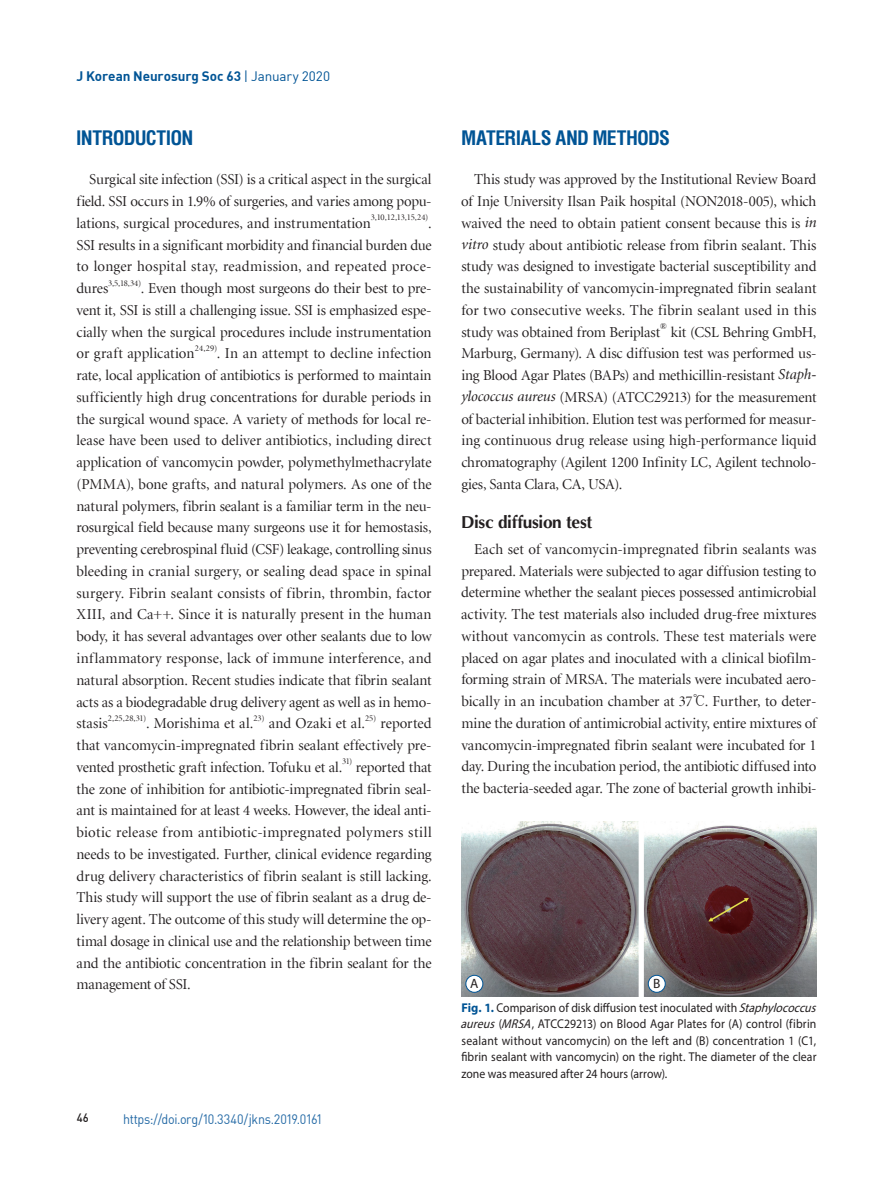
<style>
.page{position:relative;width:893px;height:1191px;background:#fff}
.page>*{position:absolute;margin:0;border:0;box-sizing:border-box;transform-origin:0 0}
.t1{font:700 condensed 19.5px "Helvetica";letter-spacing:-.04em;color:#005495}
.t2{font:700 17.25px "Optima";letter-spacing:-.02em;color:#231f20}
.t3{font:15px/21.8px "Minion LT Display";color:#231f20;text-align:justify}
.t4{font:15px "Minion LT Display";letter-spacing:.02em;color:#231f20}
.t5{font:13.5px "DIN";letter-spacing:-.025em;color:#2369a5;scale:.93 1}
.t6{font:700 13.5px "DIN";letter-spacing:-.005em;color:#005495}
.t7{font:13.5px "Myriad Pro";color:#231f20}
.t8{font:12.75px/16.5px "Myriad Pro";letter-spacing:.01em;color:#231f20;scale:.92 1}
.t9{font:12px "Dinmed";color:#231f20;scale:.93 1}
.t10{font:8.7px "Minion LT Display";letter-spacing:.01em;color:#231f20}
.t11{font:8.7px "Times New Roman";color:#231f20}
.s1{font-weight:400}
.s2{font-family:"Minion LT";font-style:italic}
.s3{font-family:"Adobe Myungjo Std";font-weight:500}
.s4{font-weight:700;color:#005495}
.s5{font-style:italic}
</style>
<div class="page">
<img style="left:461px;top:821px;width:355px;height:175px">
<div style="left:639px;top:818px;width:5px;height:179px;background:#fff"></div>
<div style="left:466px;top:975px;width:17px;height:17px;background:#fff;border-radius:50%"></div>
<div style="left:466px;top:975px;width:17px;height:17px;border:1px solid #005495;border-radius:50%"></div>
<div style="left:648px;top:975px;width:17px;height:17px;background:#fff;border-radius:50%"></div>
<div style="left:648px;top:975px;width:17px;height:17px;border:1px solid #005495;border-radius:50%"></div>
<p class="t6" style="left:76px;top:68px;width:255px">J Korean Neurosurg Soc 63 <span class="s1">| January 2020</span></p>
<h1 class="t1" style="left:76px;top:125px;width:119px">INTRODUCTION</h1>
<p class="t3" style="left:76px;top:169px;width:357px;text-indent:13px">Surgical site infection (SSI) is a critical aspect in the surgical field. SSI occurs in 1.9% of surgeries, and varies among popu&shy;lations, surgical procedures, and instrumentation</p>
<p class="t10" style="left:371px;top:213px;width:59px">3,10,12,13,15,24)</p>
<p class="t3" style="left:76px;top:213px;width:357px;text-indent:352px">.<br>SSI results in a significant morbidity and financial burden due to longer hospital stay, readmission, and repeated proce&shy;dures</p>
<p class="t10" style="left:108px;top:279px;width:35px">3,5,18,34)</p>
<p class="t3" style="left:76px;top:278px;width:357px;text-indent:64px">. Even though most surgeons do their best to pre&shy;vent it, SSI is still a challenging issue. SSI is emphasized espe&shy;cially when the surgical procedures include instrumentation or graft application</p>
<p class="t10" style="left:195px;top:344px;width:24px">24,29)</p>
<p class="t3" style="left:76px;top:343px;width:357px;text-indent:140px">. In an attempt to decline infection rate, local application of antibiotics is performed to maintain sufficiently high drug concentrations for durable periods in the surgical wound space. A variety of methods for local re&shy;lease have been used to deliver antibiotics, including direct application of vancomycin powder, polymethylmethacrylate (PMMA), bone grafts, and natural polymers. As one of the natural polymers, fibrin sealant is a familiar term in the neu&shy;rosurgical field because many surgeons use it for hemostasis, preventing cerebrospinal fluid (CSF) leakage, controlling sinus bleeding in cranial surgery, or sealing dead space in spinal surgery. Fibrin sealant consists of fibrin, thrombin, factor XIII, and Ca++. Since it is naturally present in the human body, it has several advantages over other sealants due to low inflammatory response, lack of immune interference, and natural absorption. Recent studies indicate that fibrin sealant acts as a biodegradable drug delivery agent as well as in hemo&shy;stasis</p>
<p class="t10" style="left:108px;top:714px;width:40px">2,25,28,31)</p>
<p class="t3" style="left:146px;top:713px;width:109px">. Morishima et al.</p>
<p class="t10" style="left:253px;top:714px;width:13px">23)</p>
<p class="t4" style="left:269px;top:716px;width:98px">and Ozaki et al.</p>
<p class="t10" style="left:365px;top:714px;width:13px">25)</p>
<p class="t3" style="left:77px;top:713px;width:357px;text-indent:304px">reported that vancomycin-impregnated fibrin sealant effectively pre&shy;vented prosthetic graft infection. Tofuku et al.</p>
<p class="t10" style="left:342px;top:757px;width:12px">31)</p>
<p class="t3" style="left:76px;top:756px;width:357px;text-indent:279px">reported that the zone of inhibition for antibiotic-impregnated fibrin seal&shy;ant is maintained for at least 4 weeks. However, the ideal anti&shy;biotic release from antibiotic-impregnated polymers still needs to be investigated. Further, clinical evidence regarding drug delivery characteristics of fibrin sealant is still lacking.<br>This study will support the use of fibrin sealant as a drug de&shy;livery agent. The outcome of this study will determine the op&shy;timal dosage in clinical use and the relationship between time and the antibiotic concentration in the fibrin sealant for the management of SSI.</p>
<p class="t9" style="left:77px;top:1109px;width:14px">46</p>
<p class="t5" style="left:123px;top:1110px;width:216px">https://doi.org/10.3340/jkns.2019.0161</p>
<h1 class="t1" style="left:461px;top:125px;width:211px">MATERIALS AND METHODS</h1>
<p class="t3" style="left:461px;top:169px;width:357px;text-indent:13px">This study was approved by the Institutional Review Board of Inje University Ilsan Paik hospital (NON2018-005), which waived the need to obtain patient consent because this is <span class="s2">in vitro</span> study about antibiotic release from fibrin sealant. This study was designed to investigate bacterial susceptibility and the sustainability of vancomycin-impregnated fibrin sealant for two consecutive weeks. The fibrin sealant used in this study was obtained from Beriplast</p>
<p class="t11" style="left:660px;top:320px;width:8px">®</p>
<p class="t3" style="left:461px;top:321px;width:357px;text-indent:209px">kit (CSL Behring GmbH, Marburg, Germany). A disc diffusion test was performed us&shy;ing Blood Agar Plates (BAPs) and methicillin-resistant <span class="s2">Staph&shy;ylococcus aureus</span> (MRSA) (ATCC29213) for the measurement of bacterial inhibition. Elution test was performed for measur&shy;ing continuous drug release using high-performance liquid chromatography (Agilent 1200 Infinity LC, Agilent technolo&shy;gies, Santa Clara, CA, USA).</p>
<p class="t2" style="left:461px;top:511px;width:133px">Disc diffusion test</p>
<p class="t3" style="left:461px;top:539px;width:357px;text-indent:13px">Each set of vancomycin-impregnated fibrin sealants was prepared. Materials were subjected to agar diffusion testing to determine whether the sealant pieces possessed antimicrobial activity. The test materials also included drug-free mixtures without vancomycin as controls. These test materials were placed on agar plates and inoculated with a clinical biofilm&shy;forming strain of MRSA. The materials were incubated aero&shy;bically in an incubation chamber at 37<span class="s3">℃</span>. Further, to deter&shy;mine the duration of antimicrobial activity, entire mixtures of vancomycin-impregnated fibrin sealant were incubated for 1 day. During the incubation period, the antibiotic diffused into the bacteria-seeded agar. The zone of bacterial growth inhibi-</p>
<p class="t7" style="left:470px;top:975px;width:10px">A</p>
<p class="t7" style="left:653px;top:975px;width:9px">B</p>
<p class="t8" style="left:460px;top:999px;width:392px"><span class="s4">Fig. 1.</span> Comparison of disk diffusion test inoculated with <span class="s5">Staphylococcus aureus</span> (<span class="s5">MRSA</span>, ATCC29213) on Blood Agar Plates for (A) control (fibrin sealant without vancomycin) on the left and (B) concentration 1 (C1, fibrin sealant with vancomycin) on the right. The diameter of the clear zone was measured after 24 hours (arrow).</p>
</div>
